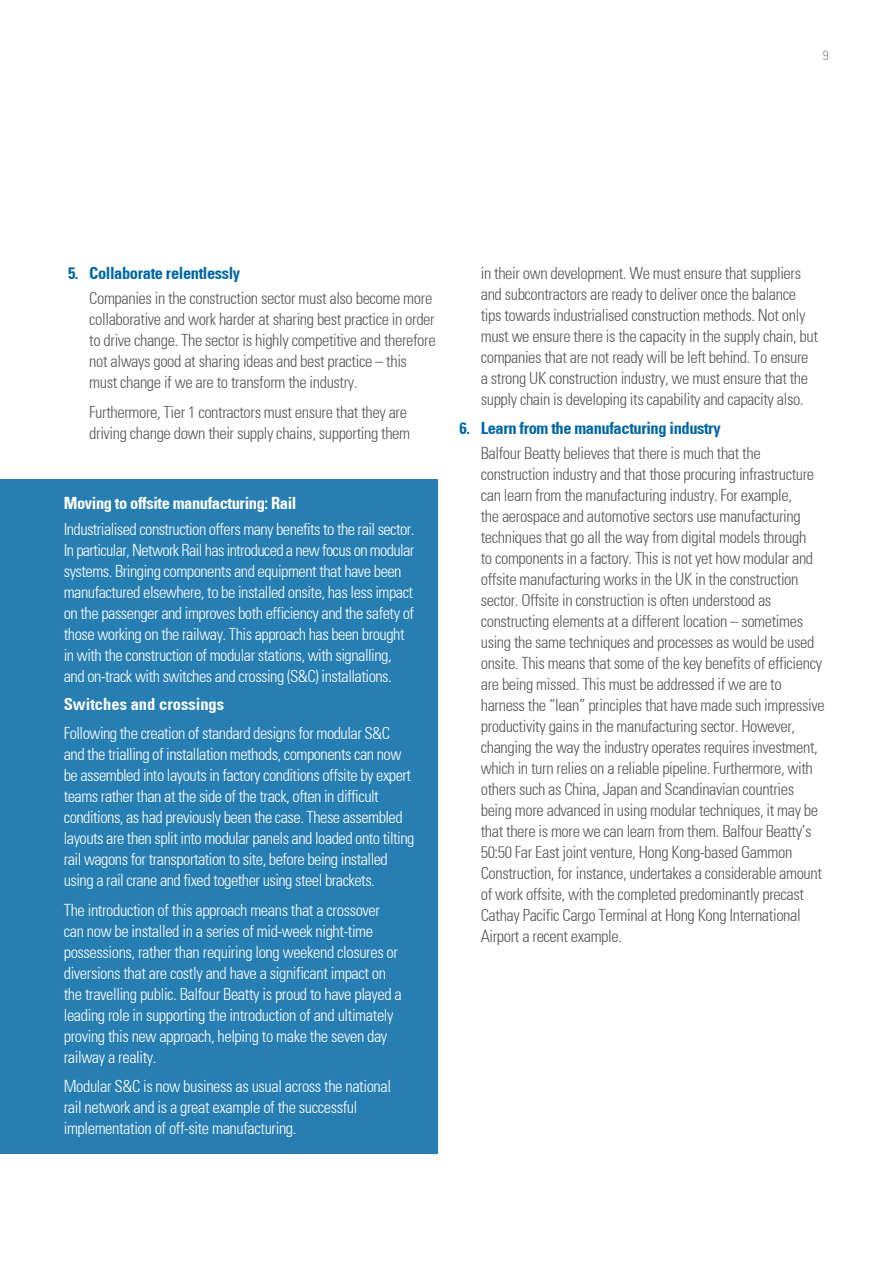
<style>
.page{position:relative;width:893px;height:1263px;background:#fff}
.page>*{position:absolute;margin:0;border:0;box-sizing:border-box;transform-origin:0 0}
.Bullets_Blue_Numbere{font:300 condensed 16.5px/21px "Univers";letter-spacing:-.025em;color:#57585a}
.Body_text{font:300 condensed 16.5px/21px "Univers";letter-spacing:-.03em;color:#fff}
.Bullets_Blue_Numbere-2{font:700 condensed 16.5px "Univers";letter-spacing:-.025em;color:#0067a5}
.Body_heading{font:700 condensed 16.5px "Univers";letter-spacing:-.025em;color:#fff}
.Body_text-2{font:700 condensed 16.5px "Univers";color:#fff}
.t1{font:300 condensed 13.5px "Univers";color:#87898c}
</style>
<div class="page">
<div style="left:0;top:479px;width:437px;height:674px;background:#277eb2"></div>
<p class="t1" style="left:823px;top:47px;width:7px">9</p>
<p class="Bullets_Blue_Numbere-2" style="left:68px;top:263px;width:174px">5. Collaborate relentlessly</p>
<p class="Bullets_Blue_Numbere" style="left:89px;top:288px;width:348px">Companies in the construction sector must also become more collaborative and work harder at sharing best practice in order to drive change. The sector is highly competitive and therefore not always good at sharing ideas and best practice – this must change if we are to transform the industry.</p>
<p class="Bullets_Blue_Numbere" style="left:89px;top:401px;width:322px">Furthermore, Tier 1 contractors must ensure that they are driving change down their supply chains, supporting them</p>
<p class="Body_heading" style="left:64px;top:493px;width:234px">Moving to offsite manufacturing: Rail</p>
<p class="Body_text" style="left:64px;top:518px;width:352px">Industrialised construction offers many benefits to the rail sector.<br>In particular, Network Rail has introduced a new focus on modular systems. Bringing components and equipment that have been manufactured elsewhere, to be installed onsite, has less impact on the passenger and improves both efficiency and the safety of those working on the railway. This approach has been brought in with the construction of modular stations, with signalling, and on-track with switches and crossing (S&amp;C) installations.</p>
<p class="Body_text-2" style="left:64px;top:694px;width:162px">Switches and crossings</p>
<p class="Body_text" style="left:64px;top:723px;width:352px">Following the creation of standard designs for modular S&amp;C and the trialling of installation methods, components can now be assembled into layouts in factory conditions offsite by expert teams rather than at the side of the track, often in difficult conditions, as had previously been the case. These assembled layouts are then split into modular panels and loaded onto tilting rail wagons for transportation to site, before being installed using a rail crane and fixed together using steel brackets.</p>
<p class="Body_text" style="left:64px;top:899px;width:340px">The introduction of this approach means that a crossover can now be installed in a series of mid-week night-time possessions, rather than requiring long weekend closures or diversions that are costly and have a significant impact on the travelling public. Balfour Beatty is proud to have played a leading role in supporting the introduction of and ultimately proving this new approach, helping to make the seven day railway a reality.</p>
<p class="Body_text" style="left:64px;top:1076px;width:329px">Modular S&amp;C is now business as usual across the national rail network and is a great example of the successful implementation of off-site manufacturing.</p>
<p class="Bullets_Blue_Numbere" style="left:481px;top:262px;width:339px">in their own development. We must ensure that suppliers and subcontractors are ready to deliver once the balance tips towards industrialised construction methods. Not only must we ensure there is the capacity in the supply chain, but companies that are not ready will be left behind. To ensure a strong UK construction industry, we must ensure that the supply chain is developing its capability and capacity also.</p>
<p class="Bullets_Blue_Numbere-2" style="left:459px;top:418px;width:263px">6. Learn from the manufacturing industry</p>
<p class="Bullets_Blue_Numbere" style="left:481px;top:443px;width:345px">Balfour Beatty believes that there is much that the construction industry and that those procuring infrastructure can learn from the manufacturing industry. For example,<br>the aerospace and automotive sectors use manufacturing techniques that go all the way from digital models through<br>to components in a factory. This is not yet how modular and offsite manufacturing works in the UK in the construction sector. Offsite in construction is often understood as constructing elements at a different location – sometimes using the same techniques and processes as would be used onsite. This means that some of the key benefits of efficiency are being missed. This must be addressed if we are to harness the “lean” principles that have made such impressive productivity gains in the manufacturing sector. However, changing the way the industry operates requires investment, which in turn relies on a reliable pipeline. Furthermore, with others such as China, Japan and Scandinavian countries being more advanced in using modular techniques, it may be that there is more we can learn from them. Balfour Beatty’s 50:50 Far East joint venture, Hong Kong-based Gammon Construction, for instance, undertakes a considerable amount of work offsite, with the completed predominantly precast Cathay Pacific Cargo Terminal at Hong Kong International Airport a recent example.</p>
</div>
